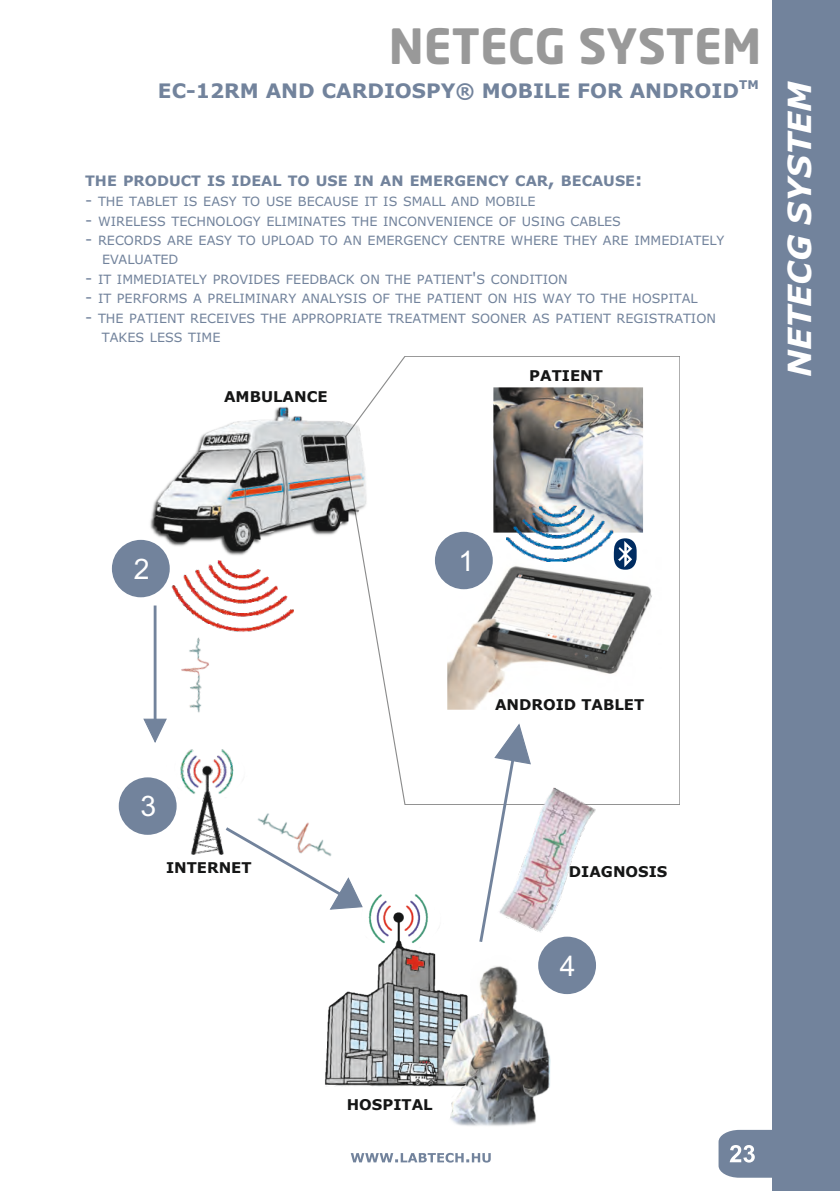
<style>
.page{position:relative;width:840px;height:1191px;background:#fff}
.page>*{position:absolute;margin:0;border:0;box-sizing:border-box;transform-origin:0 0}
.t1{font:700 48px "Neo Sans";color:#999}
.t2{font:italic 700 32px "Verdana";color:#fff}
.t3{font:28.4px "Arial";color:#fff}
.t4{font:700 20px "Verdana";color:#72839c}
.t5{font:700 14.8px "Verdana";color:#151616}
.t6{font:700 14.4px "Verdana";color:#72839c}
.t7{font:12.8px/19.4px "Verdana";color:#72839c}
.t8{font:700 12px "Verdana";color:#72839c}
.s1{font-size:18px}
.s2{font-size:16px}
</style>
<div class="page">
<svg style="left:350px;top:1152px;width:140px;height:10px"></svg>
<div style="left:771px;top:0;width:68px;height:1191px;background:#72839c"></div>
<svg style="left:718px;top:1129px;width:54px;height:48px;background:#8695aa"></svg>
<img style="left:148px;top:406px;width:197px;height:146px">
<svg style="left:345px;top:356px;width:334px;height:448px"></svg>
<img style="left:447px;top:539px;width:214px;height:170px">
<img style="left:368px;top:894px;width:60px;height:51px">
<img style="left:325px;top:945px;width:98px;height:141px">
<img style="left:257px;top:813px;width:52px;height:11px">
<img style="left:493px;top:388px;width:150px;height:144px">
<img style="left:166px;top:749px;width:68px;height:106px">
<img style="left:181px;top:645px;width:28px;height:68px">
<img style="left:165px;top:548px;width:138px;height:97px">
<img style="left:506px;top:502px;width:107px;height:60px">
<hr style="left:154px;top:605px;width:2px;height:132px;background:#72839c">
<svg style="left:143px;top:717px;width:24px;height:26px"></svg>
<svg style="left:222px;top:824px;width:141px;height:86px"></svg>
<svg style="left:613px;top:538px;width:23px;height:31px"></svg>
<img style="left:531px;top:771px;width:74px;height:169px">
<svg style="left:477px;top:722px;width:54px;height:219px"></svg>
<div style="left:434px;top:532px;width:58px;height:57px;background:#72839c;border-radius:50%"></div>
<div style="left:112px;top:540px;width:58px;height:57px;background:#72839c;border-radius:50%"></div>
<div style="left:538px;top:936px;width:57px;height:58px;background:#72839c;border-radius:50%"></div>
<div style="left:119px;top:777px;width:57px;height:58px;background:#72839c;border-radius:50%"></div>
<img style="left:423px;top:941px;width:127px;height:185px">
<div style="left:134px;top:855px;width:129px;height:22px;background:#fff"></div>
<div style="left:312px;top:1095px;width:128px;height:22px;background:#fff"></div>
<div style="left:569px;top:864px;width:126px;height:21px;background:#fff"></div>
<div style="left:503px;top:695px;width:126px;height:20px;background:#fff"></div>
<div style="left:498px;top:362px;width:126px;height:20px;background:#fff"></div>
<h1 class="t1" style="left:388px;top:28px;width:373px">NETECG SYSTEM</h1>
<h3 class="t4" style="left:158px;top:83px;width:582px">EC-12RM AND CARDIOSPY® MOBILE FOR ANDROID</h3>
<h2 class="t2" style="left:786px;top:377px;width:298px;rotate:-90deg">NETECG SYSTEM</h2>
<p class="t8" style="left:738px;top:80px;width:21px">TM</p>
<p class="t6" style="left:85px;top:175px;width:558px">THE PRODUCT IS IDEAL TO USE IN AN EMERGENCY CAR<span class="s1">,</span> BECAUSE<span class="s1">:</span></p>
<p class="t7" style="left:85px;top:193px;width:451px"><span class="s2">-</span> THE TABLET IS EASY TO USE BECAUSE IT IS SMALL AND MOBILE</p>
<p class="t7" style="left:85px;top:212px;width:537px"><span class="s2">-</span> WIRELESS TECHNOLOGY ELIMINATES THE INCONVENIENCE OF USING CABLES</p>
<p class="t7" style="left:102px;top:232px;width:623px;text-indent:-17px"><span class="s2">-</span> RECORDS ARE EASY TO UPLOAD TO AN EMERGENCY CENTRE WHERE THEY ARE IMMEDIATELY<br>EVALUATED</p>
<p class="t7" style="left:85px;top:271px;width:484px"><span class="s2">-</span> IT IMMEDIATELY PROVIDES FEEDBACK ON THE PATIENT<span class="s2">'</span>S CONDITION</p>
<p class="t7" style="left:85px;top:290px;width:613px"><span class="s2">-</span> IT PERFORMS A PRELIMINARY ANALYSIS OF THE PATIENT ON HIS WAY TO THE HOSPITAL</p>
<p class="t7" style="left:102px;top:309px;width:615px;text-indent:-17px"><span class="s2">-</span> THE PATIENT RECEIVES THE APPROPRIATE TREATMENT SOONER AS PATIENT REGISTRATION<br>TAKES LESS TIME</p>
<p class="t5" style="left:538px;top:369px;width:61px">Patient</p>
<p class="t5" style="left:529px;top:369px;width:75px">PATIENT</p>
<p class="t5" style="left:224px;top:391px;width:105px">AMBULANCE</p>
<h3 class="t3" style="left:134px;top:558px;width:17px">2</h3>
<h3 class="t3" style="left:140px;top:795px;width:17px">3</h3>
<p class="t5" style="left:166px;top:861px;width:87px">INTERNET</p>
<h3 class="t3" style="left:458px;top:550px;width:17px">1</h3>
<p class="t5" style="left:506px;top:698px;width:124px">Android Tablet</p>
<p class="t5" style="left:495px;top:698px;width:150px">ANDROID TABLET</p>
<p class="t5" style="left:346px;top:1099px;width:87px">HOSPITAL</p>
<p class="t5" style="left:581px;top:866px;width:70px">iagnosis</p>
<p class="t5" style="left:568px;top:866px;width:100px">DIAGNOSIS</p>
<h3 class="t3" style="left:559px;top:955px;width:17px">4</h3>
</div>
